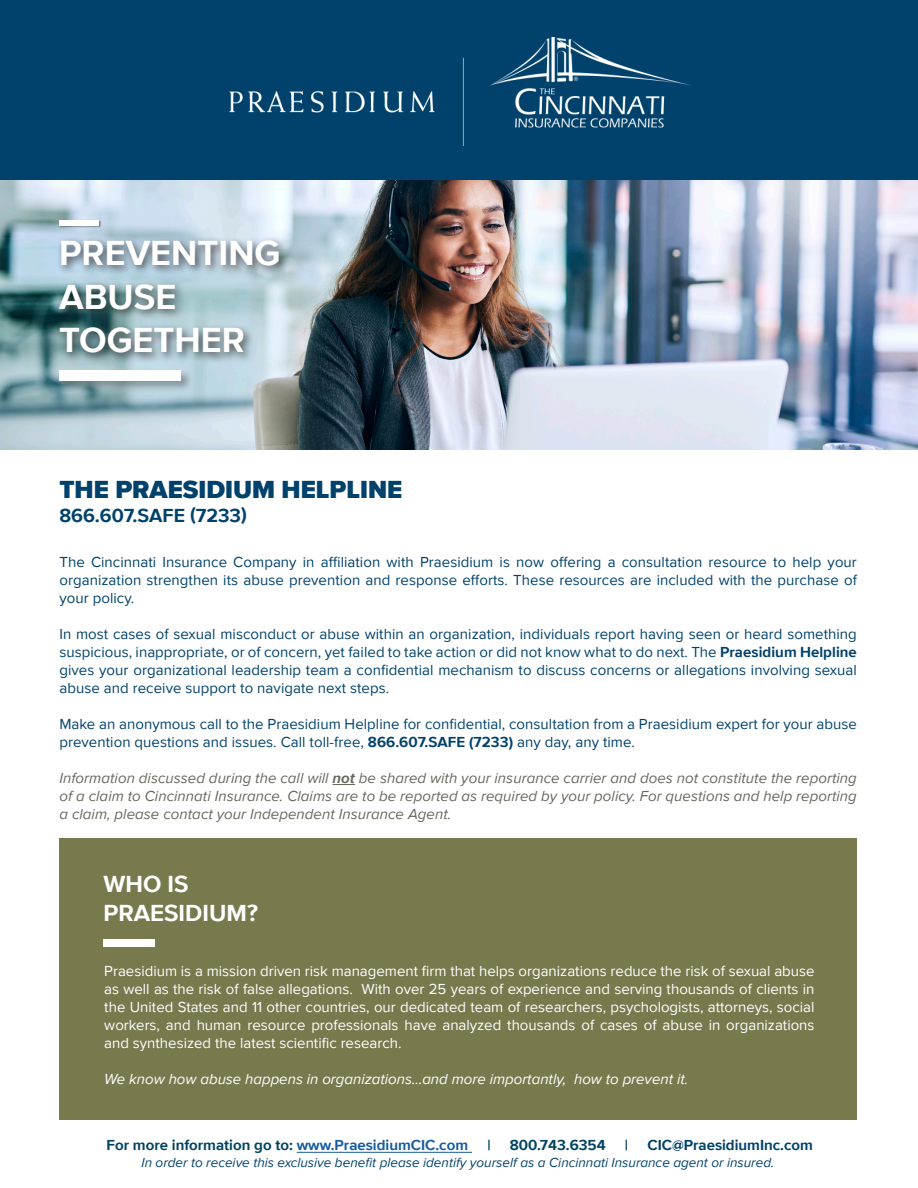
<style>
.page{position:relative;width:918px;height:1188px;background:#fff}
.page>*{position:absolute;margin:0;border:0;box-sizing:border-box;transform-origin:0 0}
.t1{font:700 36px "Proxima Nova";color:#fff}
.t2{font:900 25.5px "Proxima Nova";color:#00426b}
.t3{font:700 24px "Proxima Nova";color:#fff}
.t4{font:700 19.5px "Proxima Nova";color:#00426b}
.t5{font:15px/18px "Proxima Nova";letter-spacing:.005em;color:#00426b;text-align:justify}
.t6{font:15px/18px "Proxima Nova";color:#fff;text-align:justify}
.t7{font:italic 15px/18px "Proxima Nova";letter-spacing:.005em;color:#67665d;text-align:justify}
.t8{font:italic 15px "Proxima Nova";color:#fff}
.t9{font:700 15px "Proxima Nova";color:#004462}
.t10{font:700 15px "Proxima Nova";color:#00426b}
.t11{font:italic 13.5px "Proxima Nova";color:#00426b}
.s1{font-weight:700}
.s2{color:#175d9e}
</style>
<div class="page">
<img style="left:0;top:179px;width:918px;height:271px">
<svg style="left:333px;top:784px;width:22px;height:1px"></svg>
<div style="left:0;top:0;width:918px;height:179px;background:#00426b"></div>
<div style="left:59px;top:220px;width:43px;height:8px;background:#231f20;opacity:.5"></div>
<div style="left:59px;top:220px;width:40px;height:6px;background:#fff"></div>
<div style="left:58px;top:369px;width:135px;height:24px;background:#231f20;opacity:.36"></div>
<div style="left:59px;top:370px;width:122px;height:11px;background:#fff"></div>
<div style="left:55px;top:236px;width:235px;height:128px;background:#231f20;opacity:.75"></div>
<div style="left:59px;top:838px;width:798px;height:281px;background:#79794e"></div>
<div style="left:103px;top:939px;width:52px;height:7px;background:#fff"></div>
<hr style="left:297px;top:1152px;width:175px;height:1px;background:#175d9e">
<img style="left:229px;top:37px;width:463px;height:108px">
<p class="t1" style="left:59px;top:232px;width:223px">PREVENTING</p>
<p class="t1" style="left:59px;top:275px;width:119px">ABUSE</p>
<p class="t1" style="left:59px;top:318px;width:187px">TOGETHER</p>
<p class="t2" style="left:59px;top:474px;width:345px">THE PRAESIDIUM HELPLINE</p>
<p class="t4" style="left:59px;top:504px;width:189px">866.607.SAFE (7233)</p>
<p class="t5" style="left:59px;top:553px;width:799px">The Cincinnati Insurance Company in affiliation with Praesidium is now offering a consultation resource to help your organization strengthen its abuse prevention and response efforts. These resources are included with the purchase of your policy.</p>
<p class="t5" style="left:59px;top:625px;width:799px">In most cases of sexual misconduct or abuse within an organization, individuals report having seen or heard something suspicious, inappropriate, or of concern, yet failed to take action or did not know what to do next. The <span class="s1">Praesidium Helpline </span>gives your organizational leadership team a confidential mechanism to discuss concerns or allegations involving sexual abuse and receive support to navigate next steps.</p>
<p class="t5" style="left:59px;top:715px;width:799px">Make an anonymous call to the Praesidium Helpline for confidential, consultation from a Praesidium expert for your abuse prevention questions and issues. Call toll-free, <span class="s1">866.607.SAFE (7233)</span> any day, any time.</p>
<p class="t7" style="left:59px;top:769px;width:799px">Information discussed during the call will <span class="s1">not</span> be shared with your insurance carrier and does not constitute the reporting of a claim to Cincinnati Insurance. Claims are to be reported as required by your policy. For questions and help reporting a claim, please contact your Independent Insurance Agent.</p>
<p class="t3" style="left:103px;top:870px;width:87px">WHO IS</p>
<p class="t3" style="left:103px;top:898px;width:156px">PRAESIDIUM?</p>
<p class="t6" style="left:104px;top:963px;width:712px">Praesidium is a mission driven risk management firm that helps organizations reduce the risk of sexual abuse as well as the risk of false allegations. With over 25 years of experience and serving thousands of clients in the United States and 11 other countries, our dedicated team of researchers, psychologists, attorneys, social workers, and human resource professionals have analyzed thousands of cases of abuse in organizations and synthesized the latest scientific research.</p>
<p class="t8" style="left:104px;top:1070px;width:585px">We know how abuse happens in organizations…and more importantly, how to prevent it.</p>
<p class="t9" style="left:107px;top:1137px;width:363px">For more information go to: <span class="s2">www.PraesidiumCIC.com</span></p>
<p class="t9" style="left:487px;top:1137px;width:5px">|</p>
<p class="t9" style="left:510px;top:1137px;width:97px">800.743.6354</p>
<p class="t9" style="left:625px;top:1137px;width:5px">|</p>
<p class="t10" style="left:647px;top:1137px;width:167px">CIC@PraesidiumInc.com</p>
<p class="t11" style="left:141px;top:1154px;width:634px">In order to receive this exclusive benefit please identify yourself as a Cincinnati Insurance agent or insured.</p>
</div>
